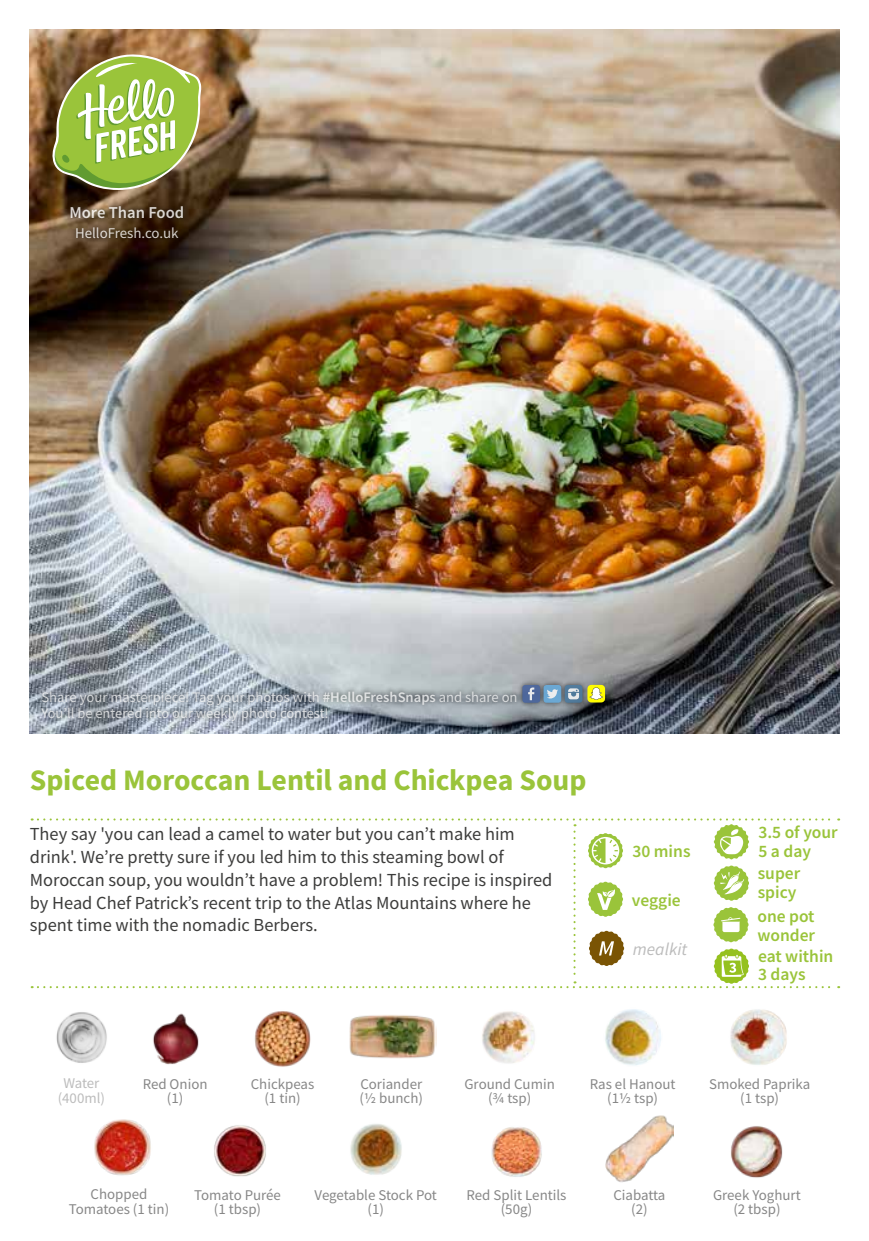
<style>
.page{position:relative;width:869px;height:1241px;background:#fff}
.page>*{position:absolute;margin:0;border:0;box-sizing:border-box;transform-origin:0 0}
.t1{font:700 29.75px "Source Sans Pro";letter-spacing:-.005em;color:#9ac43a}
.t2{font:18.38px/22.8px "Source Sans Pro";color:#3c3c3b}
.t3{font:600 17.5px/18.6px "Source Sans Pro";color:#9ac43a}
.t4{font:italic 17.5px "Source Sans Pro";color:#bcbcbc}
.t5{font:600 16.62px "Source Sans Pro";color:#fff}
.t6{font:14.88px/14.5px "Source Sans Pro";color:#878787;text-align:center}
.t7{font:14.88px "Source Sans Pro";color:#fff}
.t8{font:14.88px/14.5px "Source Sans Pro";color:#bcbcbc;text-align:center}
.t9{font:14.53px/16.4px "Source Sans Pro";color:#ededed}
.s1{font-weight:600}
</style>
<div class="page">
<img style="left:30px;top:30px;width:808px;height:703px">
<svg style="left:66px;top:201px;width:122px;height:21px;background:#513b24"></svg>
<svg style="left:71px;top:223px;width:112px;height:21px;background:#432d18"></svg>
<div style="left:37px;top:679px;width:550px;height:46px;background:#000;opacity:.75"></div>
<div style="left:522px;top:685px;width:18px;height:17px;background:#4e679c;border-radius:3px"></div>
<svg style="left:528px;top:687px;width:6px;height:13px"></svg>
<svg style="left:564px;top:685px;width:18px;height:17px"></svg>
<svg style="left:568px;top:688px;width:10px;height:11px"></svg>
<div style="left:543px;top:685px;width:18px;height:17px;background:#6aa7d3;border-radius:3px"></div>
<svg style="left:547px;top:689px;width:11px;height:9px"></svg>
<svg style="left:587px;top:684px;width:17px;height:18px"></svg>
<img style="left:254px;top:1011px;width:57px;height:56px">
<img style="left:214px;top:1125px;width:52px;height:52px">
<img style="left:491px;top:1127px;width:51px;height:50px">
<img style="left:730px;top:1126px;width:53px;height:52px">
<img style="left:153px;top:1013px;width:46px;height:52px">
<svg style="left:48px;top:54px;width:153px;height:147px;background:#98a656"></svg>
<img style="left:605px;top:1009px;width:56px;height:57px">
<img style="left:94px;top:1119px;width:57px;height:57px">
<img style="left:482px;top:1011px;width:53px;height:52px">
<img style="left:730px;top:1009px;width:57px;height:56px">
<img style="left:349px;top:1015px;width:87px;height:44px">
<img style="left:350px;top:1124px;width:52px;height:51px">
<img style="left:56px;top:1012px;width:51px;height:51px">
<img style="left:605px;top:1115px;width:68px;height:67px">
<svg style="left:32px;top:818px;width:806px;height:170px"></svg>
<p class="t5" style="left:69px;top:201px;width:116px">More Than Food</p>
<p class="t7" style="left:75px;top:224px;width:105px">HelloFresh.co.uk</p>
<p class="t9" style="left:41px;top:688px;width:477px">Share your masterpiece! Tag your photos with <span class="s1">#HelloFreshSnaps</span> and share on<br>You’ll be entered into our weekly photo contest!</p>
<h1 class="t1" style="left:30px;top:760px;width:558px">Spiced Moroccan Lentil and Chickpea Soup</h1>
<p class="t2" style="left:30px;top:822px;width:524px">They say 'you can lead a camel to water but you can’t make him drink'. We’re pretty sure if you led him to this steaming bowl of Moroccan soup, you wouldn’t have a problem! This recipe is inspired by Head Chef Patrick’s recent trip to the Atlas Mountains where he spent time with the nomadic Berbers.</p>
<p class="t3" style="left:632px;top:841px;width:60px">30 mins</p>
<p class="t3" style="left:631px;top:890px;width:50px">veggie</p>
<p class="t4" style="left:632px;top:937px;width:56px">mealkit</p>
<p class="t3" style="left:758px;top:822px;width:81px">3.5 of your<br>5 a day</p>
<p class="t3" style="left:757px;top:863px;width:44px">super spicy</p>
<p class="t3" style="left:757px;top:906px;width:59px">one pot wonder</p>
<p class="t3" style="left:757px;top:946px;width:77px">eat within<br>3 days</p>
<p class="t8" style="left:58px;top:1075px;width:49px">Water (400ml)</p>
<p class="t6" style="left:143px;top:1076px;width:66px">Red Onion (1)</p>
<p class="t6" style="left:251px;top:1076px;width:65px">Chickpeas (1 tin)</p>
<p class="t6" style="left:359px;top:1076px;width:65px;text-align:left">Coriander (½ bunch)</p>
<p class="t6" style="left:464px;top:1076px;width:92px">Ground Cumin (¾ tsp)</p>
<p class="t6" style="left:708px;top:1076px;width:103px">Smoked Paprika (1 tsp)</p>
<p class="t6" style="left:589px;top:1076px;width:87px">Ras el Hanout (1½ tsp)</p>
<p class="t6" style="left:69px;top:1186px;width:102px">Chopped<br>Tomatoes (1 tin)</p>
<p class="t6" style="left:194px;top:1187px;width:88px">Tomato Purée (1 tbsp)</p>
<p class="t6" style="left:466px;top:1187px;width:101px">Red Split Lentils (50g)</p>
<p class="t6" style="left:712px;top:1187px;width:89px">Greek Yoghurt (2 tbsp)</p>
<p class="t6" style="left:314px;top:1187px;width:124px">Vegetable Stock Pot (1)</p>
<p class="t6" style="left:613px;top:1187px;width:53px">Ciabatta (2)</p>
</div>
